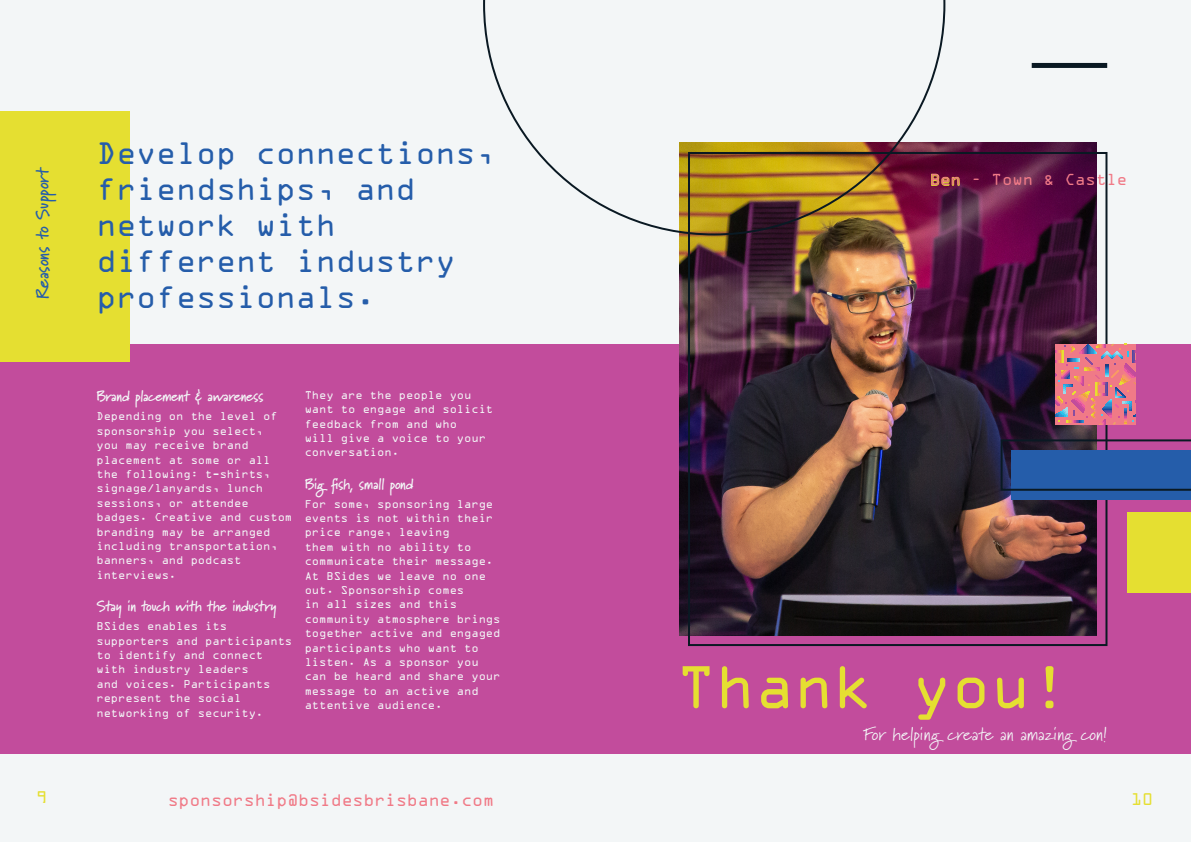
<style>
.page{position:relative;width:1191px;height:842px;background:#fff}
.page>*{position:absolute;margin:0;border:0;box-sizing:border-box;transform-origin:0 0}
.Story_Heading{font:65px "OCRA Extended";color:#e5df31}
.Subheading{font:33px/36px "OCRA Extended";color:#255daa}
.Page_Detail{font:18px "OCRA Extended";color:#f07a87}
.Page_Detail-2{font:18px "Marydale";color:#f3f6f7}
.Page_Detail-3{font:700 18px "Marydale";color:#255daa}
.t1{font:18px "OCRA Extended";color:#e5df31}
.Subheading-2{font:17px "OCRA Extended";letter-spacing:.01em;color:#f07a87}
.Body_Text{font:700 15px "Marydale";letter-spacing:-.02em;color:#f3f6f7}
.Body_Text-2{font:12px/14.4px "OCRA Extended";color:#f3f6f7}
.s1{color:#e5df31}
</style>
<div class="page">
<div style="left:0;top:0;width:604px;height:842px;background:#f3f6f7"></div>
<div style="left:587px;top:0;width:604px;height:842px;background:#f3f6f7"></div>
<div style="left:0;top:344px;width:1191px;height:410px;background:#c24c9c"></div>
<img style="left:679px;top:143px;width:417px;height:492px">
<div style="left:1031px;top:63px;width:76px;height:5px;background:#0a1923"></div>
<div style="left:0;top:111px;width:130px;height:251px;background:#e5df31"></div>
<svg style="left:483px;top:0;width:463px;height:236px"></svg>
<div style="left:1127px;top:512px;width:64px;height:80px;background:#e5df31"></div>
<svg style="left:1055px;top:344px;width:81px;height:81px;background:#d77d8b"></svg>
<div style="left:1011px;top:450px;width:180px;height:50px;background:#255daa"></div>
<svg style="left:1000px;top:439px;width:191px;height:52px"></svg>
<p class="Page_Detail-3" style="left:32px;top:299px;width:134px;rotate:-90deg">Reasons to Support</p>
<p class="Subheading" style="left:96px;top:135px;width:400px">Develop connections, friendships, and network with different industry professionals.</p>
<p class="Body_Text" style="left:96px;top:387px;width:169px">Brand placement &amp; awareness</p>
<p class="Body_Text-2" style="left:96px;top:409px;width:197px">Depending on the level of sponsorship you select,<br>you may receive brand placement at some or all the following: t-shirts, signage/lanyards, lunch sessions, or attendee badges. Creative and custom branding may be arranged including transportation, banners, and podcast interviews.</p>
<p class="Body_Text" style="left:96px;top:597px;width:181px">Stay in touch with the industry</p>
<p class="Body_Text-2" style="left:96px;top:619px;width:197px">BSides enables its supporters and participants to identify and connect with industry leaders<br>and voices. Participants represent the social networking of security.</p>
<p class="Body_Text-2" style="left:305px;top:387px;width:190px">They are the people you want to engage and solicit feedback from and who<br>will give a voice to your conversation.</p>
<p class="Body_Text" style="left:305px;top:475px;width:110px">Big fish, small pond</p>
<p class="Body_Text-2" style="left:305px;top:496px;width:197px">For some, sponsoring large events is not within their price range, leaving<br>them with no ability to communicate their message.<br>At BSides we leave no one out. Sponsorship comes<br>in all sizes and this community atmosphere brings together active and engaged participants who want to listen. As a sponsor you can be heard and share your message to an active and attentive audience.</p>
<p class="Subheading-2" style="left:930px;top:171px;width:199px"><span class="s1">Ben</span> – Town &amp; Castle</p>
<p class="Story_Heading" style="left:676px;top:652px;width:394px">Thank you!</p>
<p class="Page_Detail-2" style="left:863px;top:723px;width:245px">For helping create an amazing con!</p>
<h3 class="t1" style="left:36px;top:787px;width:12px">9</h3>
<h3 class="t1" style="left:1131px;top:789px;width:23px">10</h3>
<p class="Page_Detail" style="left:168px;top:790px;width:328px">sponsorship@bsidesbrisbane.com</p>
</div>
